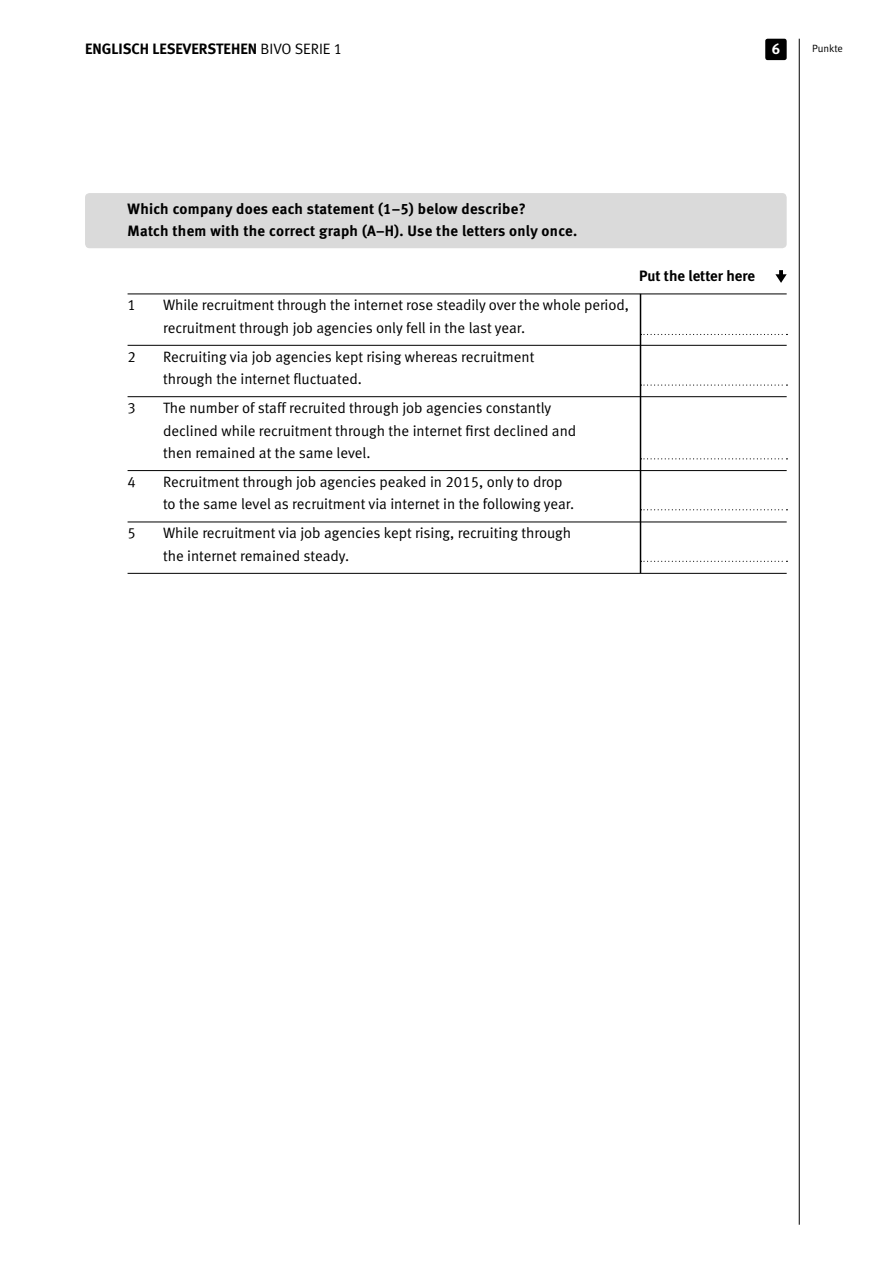
<style>
.page{position:relative;width:893px;height:1263px;background:#fff}
.page>*{position:absolute;margin:0;border:0;box-sizing:border-box;transform-origin:0 0}
.Grundtext{font:15px/22.5px "Meta Normal LF";color:#000}
.Titel_03{font:15px/22.5px "Meta Bold LF";letter-spacing:.02em;color:#000}
.Titel_03-2{font:15px "Meta Bold LF";color:#000}
.Grundtext-2{font:700 15px "Meta";color:#000}
.t1{font:15px "Meta Bold LF";color:#fff}
.t2{font:10.5px "Meta Normal LF";letter-spacing:-.005em;color:#000}
.s1{font-family:"Meta Normal LF"}
</style>
<div class="page">
<div style="left:765px;top:39px;width:22px;height:21px;background:#000;border-radius:2px"></div>
<hr style="left:799px;top:39px;width:1px;height:1186px;background:#000">
<div style="left:85px;top:193px;width:702px;height:55px;background:#dadada;border-radius:4px"></div>
<hr style="left:128px;top:294px;width:659px;height:1px;background:#000">
<hr style="left:128px;top:345px;width:659px;height:1px;background:#000">
<hr style="left:128px;top:396px;width:659px;height:1px;background:#000">
<hr style="left:128px;top:470px;width:659px;height:1px;background:#000">
<hr style="left:128px;top:522px;width:659px;height:1px;background:#000">
<hr style="left:128px;top:573px;width:659px;height:1px;background:#000">
<svg style="left:775px;top:270px;width:12px;height:13px"></svg>
<hr style="left:640px;top:294px;width:1px;height:279px;background:#000">
<svg style="left:641px;top:334px;width:146px;height:1px"></svg>
<svg style="left:641px;top:509px;width:146px;height:1px"></svg>
<svg style="left:641px;top:384px;width:146px;height:2px"></svg>
<svg style="left:641px;top:561px;width:146px;height:1px"></svg>
<svg style="left:641px;top:458px;width:146px;height:1px"></svg>
<p class="Titel_03-2" style="left:85px;top:40px;width:259px">ENGLISCH LESEVERSTEHEN <span class="s1">BIVO SERIE 1</span></p>
<p class="t1" style="left:772px;top:40px;width:10px">6</p>
<p class="t2" style="left:812px;top:43px;width:32px">Punkte</p>
<p class="Titel_03" style="left:128px;top:197px;width:451px">Which company does each statement (1–5) below describe?<br>Match them with the correct graph (A–H). Use the letters only once.</p>
<p class="Grundtext" style="left:128px;top:294px;width:10px">1</p>
<p class="Grundtext" style="left:163px;top:294px;width:467px">While recruitment through the internet rose steadily over the whole period, recruitment through job agencies only fell in the last year.</p>
<p class="Grundtext" style="left:128px;top:345px;width:10px">2</p>
<p class="Grundtext" style="left:163px;top:345px;width:373px">Recruiting via job agencies kept rising whereas recruitment through the internet fluctuated.</p>
<p class="Grundtext" style="left:128px;top:396px;width:10px">3</p>
<p class="Grundtext" style="left:163px;top:396px;width:415px">The number of staff recruited through job agencies constantly declined while recruitment through the internet first declined and then remained at the same level.</p>
<p class="Grundtext" style="left:128px;top:470px;width:10px">4</p>
<p class="Grundtext" style="left:163px;top:470px;width:413px">Recruitment through job agencies peaked in 2015, only to drop to the same level as recruitment via internet in the following year.</p>
<p class="Grundtext" style="left:128px;top:522px;width:10px">5</p>
<p class="Grundtext" style="left:163px;top:522px;width:410px">While recruitment via job agencies kept rising, recruiting through the internet remained steady.</p>
<p class="Grundtext-2" style="left:639px;top:267px;width:117px">Put the letter here</p>
</div>
